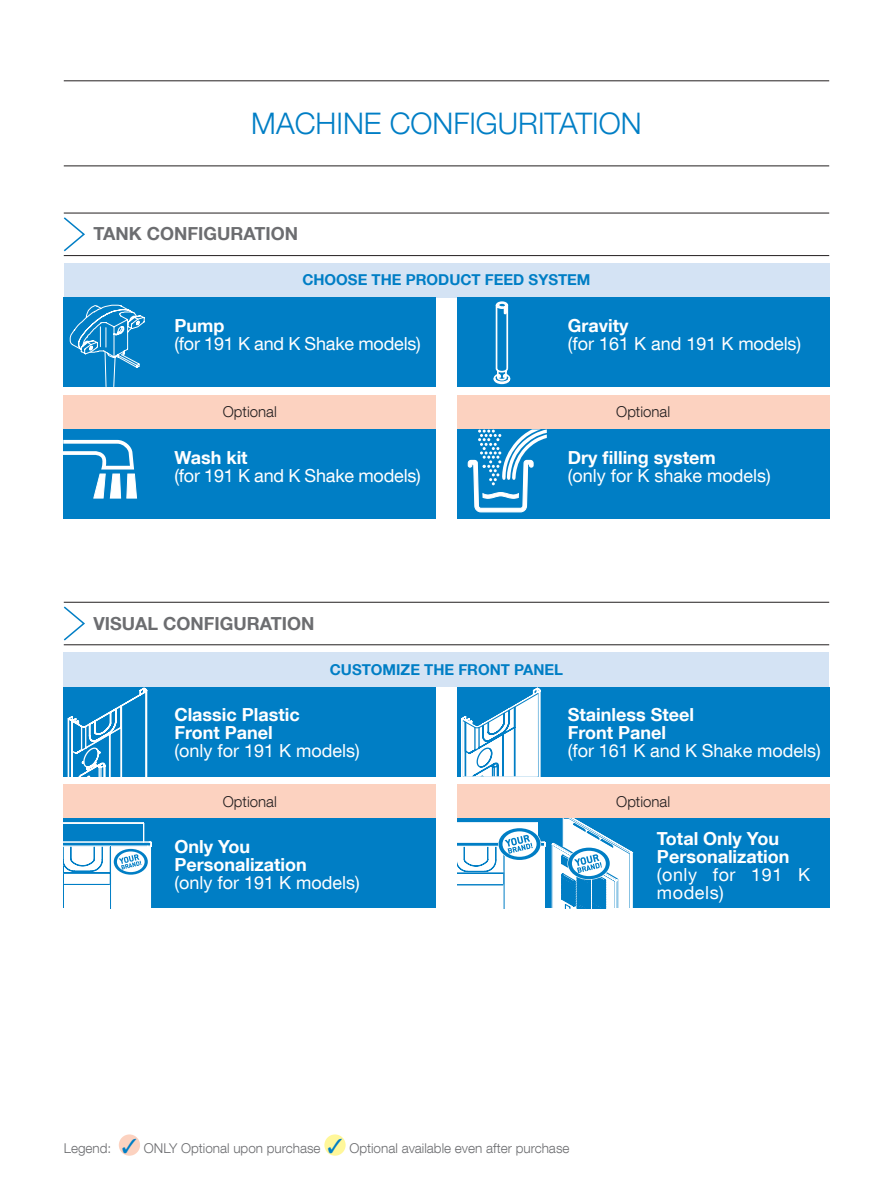
<style>
.page{position:relative;width:893px;height:1191px;background:#fff}
.page>*{position:absolute;margin:0;border:0;box-sizing:border-box;transform-origin:0 0}
.t1{font:300 29.7px "Helvetica Neue LT Com";color:#007ec5}
.t2{font:18px "Helvetica Neue LT Com";color:#fff}
.t3{font:700 18px/18px "Helvetica Neue LT Com";color:#fff}
.t4{font:700 18px "Helvetica Neue LT Com";color:#6c6d70}
.t5{font:18px/18px "Helvetica Neue LT Com";letter-spacing:.03em;color:#fff}
.t6{font:700 15px "Helvetica Neue LT Com";color:#007ec5}
.t7{font:300 15px "Helvetica Neue LT Com";color:#231f20}
.t8{font:300 13.5px "Helvetica Neue LT Com";color:#6c6d70}
.s1{color:#007ec5}
</style>
<div class="page">
<hr style="left:64px;top:80px;width:765px;height:1px;background:#231f20">
<hr style="left:64px;top:165px;width:765px;height:1px;background:#231f20">
<div style="left:64px;top:395px;width:372px;height:34px;background:#fcd2c0"></div>
<div style="left:64px;top:429px;width:372px;height:90px;background:#007ec5"></div>
<svg style="left:63px;top:217px;width:22px;height:35px"></svg>
<hr style="left:64px;top:213px;width:765px;height:1px;background:#231f20">
<hr style="left:64px;top:255px;width:765px;height:1px;background:#231f20">
<div style="left:64px;top:264px;width:765px;height:34px;background:#d4e3f4"></div>
<div style="left:64px;top:298px;width:372px;height:89px;background:#007ec5"></div>
<div style="left:457px;top:298px;width:372px;height:89px;background:#007ec5"></div>
<svg style="left:69px;top:304px;width:76px;height:83px"></svg>
<svg style="left:63px;top:440px;width:74px;height:58px"></svg>
<svg style="left:493px;top:301px;width:18px;height:84px"></svg>
<div style="left:119px;top:1134px;width:21px;height:21px;background:#fcd2c0;border-radius:50%"></div>
<div style="left:324px;top:1134px;width:22px;height:21px;background:#fff79a;border-radius:50%"></div>
<div style="left:457px;top:395px;width:372px;height:34px;background:#fcd2c0"></div>
<div style="left:457px;top:429px;width:372px;height:90px;background:#007ec5"></div>
<svg style="left:467px;top:429px;width:80px;height:84px"></svg>
<svg style="left:63px;top:606px;width:22px;height:35px"></svg>
<hr style="left:64px;top:602px;width:765px;height:1px;background:#231f20">
<hr style="left:64px;top:644px;width:765px;height:1px;background:#231f20">
<div style="left:64px;top:653px;width:765px;height:34px;background:#d4e3f4"></div>
<div style="left:64px;top:784px;width:372px;height:35px;background:#fcd2c0"></div>
<div style="left:457px;top:784px;width:372px;height:35px;background:#fcd2c0"></div>
<div style="left:64px;top:687px;width:372px;height:89px;background:#007ec5"></div>
<div style="left:64px;top:819px;width:372px;height:89px;background:#007ec5"></div>
<div style="left:457px;top:687px;width:372px;height:89px;background:#007ec5"></div>
<div style="left:457px;top:819px;width:372px;height:89px;background:#007ec5"></div>
<svg style="left:64px;top:822px;width:88px;height:86px"></svg>
<svg style="left:460px;top:687px;width:81px;height:90px"></svg>
<svg style="left:67px;top:687px;width:81px;height:89px"></svg>
<svg style="left:457px;top:819px;width:176px;height:90px"></svg>
<h1 class="t1" style="left:251px;top:105px;width:392px">MACHINE CONFIGURITATION</h1>
<p class="t4" style="left:94px;top:222px;width:206px">TANK CONFIGURATION</p>
<p class="t6" style="left:302px;top:271px;width:290px">CHOOSE THE PRODUCT FEED SYSTEM</p>
<p class="t3" style="left:174px;top:316px;width:51px">Pump</p>
<p class="t2" style="left:174px;top:332px;width:248px">(for 191 K and K Shake models)</p>
<p class="t7" style="left:223px;top:403px;width:55px">Optional</p>
<p class="t3" style="left:174px;top:448px;width:75px">Wash kit</p>
<p class="t2" style="left:174px;top:464px;width:248px">(for 191 K and K Shake models)</p>
<p class="t4" style="left:94px;top:612px;width:222px">VISUAL CONFIGURATION</p>
<p class="t3" style="left:568px;top:316px;width:62px">Gravity</p>
<p class="t2" style="left:568px;top:332px;width:235px">(for 161 K and 191 K models)</p>
<p class="t7" style="left:616px;top:402px;width:55px">Optional</p>
<p class="t3" style="left:568px;top:447px;width:149px">Dry filling system</p>
<p class="t2" style="left:568px;top:464px;width:205px">(only for K shake models)</p>
<p class="t6" style="left:330px;top:660px;width:235px">CUSTOMIZE THE FRONT PANEL</p>
<p class="t3" style="left:174px;top:705px;width:127px">Classic Plastic<br>Front Panel</p>
<p class="t2" style="left:174px;top:739px;width:187px">(only for 191 K models)</p>
<p class="t3" style="left:568px;top:705px;width:128px">Stainless Steel<br>Front Panel</p>
<p class="t2" style="left:568px;top:739px;width:255px">(for 161 K and K Shake models)</p>
<p class="t7" style="left:223px;top:792px;width:55px">Optional</p>
<p class="t7" style="left:616px;top:792px;width:55px">Optional</p>
<p class="t3" style="left:174px;top:837px;width:134px">Only You<br>Personalization</p>
<p class="t2" style="left:174px;top:871px;width:187px">(only for 191 K models)</p>
<p class="t3" style="left:657px;top:829px;width:134px">Total Only You<br>Personalization</p>
<p class="t5" style="left:657px;top:865px;width:155px">(only for 191 K models)</p>
<p class="t8" style="left:64px;top:1139px;width:507px">Legend: <span class="s1">✓</span> ONLY Optional upon purchase <span class="s1">✓</span> Optional available even after purchase</p>
</div>
